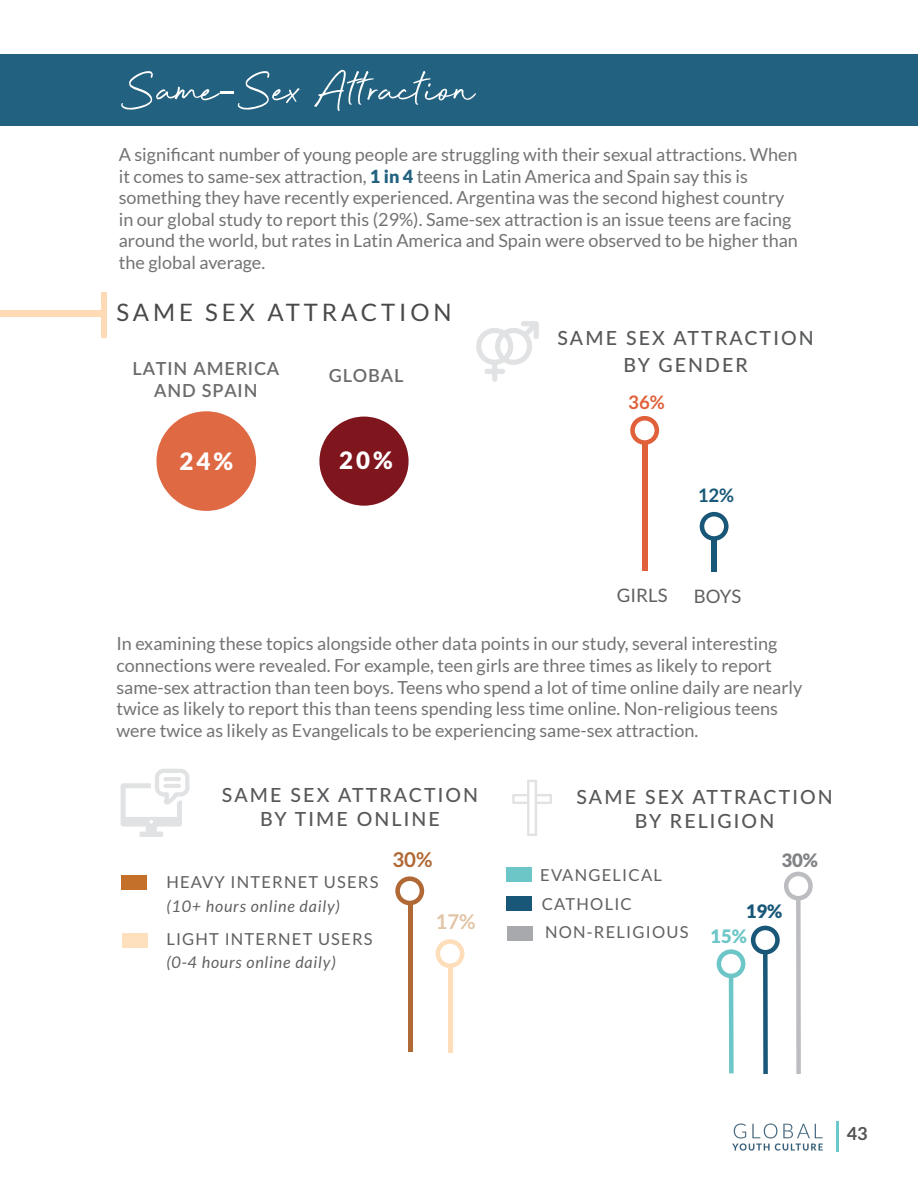
<style>
.page{position:relative;width:918px;height:1188px;background:#fff}
.page>*{position:absolute;margin:0;border:0;box-sizing:border-box;transform-origin:0 0}
.t1{font:57px "Beyond Infinity";color:#fff}
.t2{font:24px "Lato";letter-spacing:.16em;color:#484948}
.t3{font:900 24px "Lato";color:#fff}
.t4{font:700 20.4px "Lato";color:#b06835}
.t5{font:700 20.4px "Lato";color:#e2c5a7}
.t6{font:500 19.5px/24px "Lato";letter-spacing:.11em;color:#57585a;text-align:center}
.t7{font:18.6px "Lato";color:#606160}
.t8{font:700 18.6px "Lato";color:#e0603a}
.t9{font:700 18.6px "Lato";color:#185778}
.t10{font:900 18.6px "Lato";color:#6cc6c8}
.t11{font:900 18.6px "Lato";color:#185778}
.t12{font:900 18.6px "Lato";color:#808285}
.t13{font:18px/21.6px "Lato";color:#737373}
.t14{font:600 18px/21.6px "Lato";letter-spacing:.045em;color:#6b6b6b;text-align:center}
.t15{font:700 18px "Lato";color:#535252}
.t16{font:16.5px/28.5px "Lato";letter-spacing:.075em;color:#606160}
.t17{font:italic 16.05px "Lato";letter-spacing:.05em;color:#606160}
.s1{font-family:"Lato";font-weight:300}
.s2{font-weight:900;color:#22617f}
</style>
<div class="page">
<hr style="left:836px;top:1121px;width:3px;height:31px;background:#6bc9cc">
<img style="left:732px;top:1123px;width:91px;height:28px">
<div style="left:0;top:54px;width:918px;height:71px;background:#22617f"></div>
<svg style="left:156px;top:411px;width:100px;height:100px"></svg>
<svg style="left:319px;top:417px;width:90px;height:89px"></svg>
<div style="left:642px;top:443px;width:6px;height:127px;background:#e0603a"></div>
<svg style="left:630px;top:416px;width:29px;height:29px"></svg>
<div style="left:712px;top:534px;width:5px;height:38px;background:#185778"></div>
<svg style="left:700px;top:512px;width:29px;height:29px"></svg>
<svg style="left:476px;top:321px;width:63px;height:61px"></svg>
<div style="left:121px;top:875px;width:26px;height:15px;background:#c57028"></div>
<div style="left:122px;top:933px;width:26px;height:15px;background:#fee0bd"></div>
<svg style="left:121px;top:769px;width:69px;height:68px"></svg>
<hr style="left:163px;top:777px;width:18px;height:4px;background:#e1e2e4;border-radius:2px">
<hr style="left:163px;top:784px;width:18px;height:4px;background:#e1e2e4;border-radius:2px">
<hr style="left:448px;top:943px;width:4px;height:109px;background:#fedeba">
<svg style="left:436px;top:939px;width:28px;height:29px"></svg>
<hr style="left:408px;top:903px;width:4px;height:149px;background:#b06835">
<svg style="left:395px;top:876px;width:29px;height:29px"></svg>
<div style="left:507px;top:867px;width:25px;height:15px;background:#6cc6c8"></div>
<div style="left:506px;top:896px;width:26px;height:15px;background:#185778"></div>
<div style="left:507px;top:926px;width:26px;height:15px;background:#a8a9ad"></div>
<div style="left:729px;top:976px;width:5px;height:97px;background:#6cc6c8"></div>
<svg style="left:717px;top:949px;width:28px;height:29px"></svg>
<div style="left:763px;top:952px;width:5px;height:121px;background:#185778"></div>
<svg style="left:751px;top:926px;width:29px;height:29px"></svg>
<div style="left:796px;top:898px;width:5px;height:175px;background:#bcbdc0"></div>
<svg style="left:784px;top:872px;width:29px;height:28px"></svg>
<svg style="left:512px;top:780px;width:40px;height:56px"></svg>
<div style="left:0;top:310px;width:105px;height:7px;background:#ffdbb5"></div>
<div style="left:101px;top:292px;width:6px;height:45px;background:#ffdbb5"></div>
<h1 class="t1" style="left:120px;top:60px;width:355px">Same<span class="s1">-</span>Sex Attraction</h1>
<p class="t13" style="left:119px;top:143px;width:681px">A significant number of young people are struggling with their sexual attractions. When it comes to same-sex attraction, <span class="s2">1 in 4</span> teens in Latin America and Spain say this is something they have recently experienced. Argentina was the second highest country in our global study to report this (29%). Same-sex attraction is an issue teens are facing around the world, but rates in Latin America and Spain were observed to be higher than the global average.</p>
<h2 class="t2" style="left:116px;top:299px;width:337px">SAME SEX ATTRACTION</h2>
<p class="t14" style="left:133px;top:357px;width:148px">LATIN AMERICA<br>AND SPAIN</p>
<p class="t14" style="left:329px;top:364px;width:76px">GLOBAL</p>
<h2 class="t3" style="left:180px;top:447px;width:55px">24%</h2>
<h2 class="t3" style="left:339px;top:446px;width:55px">20%</h2>
<p class="t6" style="left:557px;top:323px;width:258px;line-height:27px">SAME SEX ATTRACTION<br>BY GENDER</p>
<p class="t8" style="left:628px;top:392px;width:38px">36%</p>
<p class="t9" style="left:698px;top:485px;width:38px">12%</p>
<p class="t7" style="left:617px;top:584px;width:52px">GIRLS</p>
<p class="t7" style="left:694px;top:586px;width:49px">BOYS</p>
<p class="t13" style="left:116px;top:633px;width:688px">In examining these topics alongside other data points in our study, several interesting connections were revealed. For example, teen girls are three times as likely to report same-sex attraction than teen boys. Teens who spend a lot of time online daily are nearly twice as likely to report this than teens spending less time online. Non-religious teens were twice as likely as Evangelicals to be experiencing same-sex attraction.</p>
<p class="t6" style="left:222px;top:782px;width:258px">SAME SEX ATTRACTION<br>BY TIME ONLINE</p>
<p class="t4" style="left:392px;top:848px;width:42px">30%</p>
<p class="t16" style="left:166px;top:868px;width:214px">HEAVY INTERNET USERS</p>
<p class="t17" style="left:166px;top:897px;width:175px">(10+ hours online daily)</p>
<p class="t16" style="left:166px;top:924px;width:208px">LIGHT INTERNET USERS</p>
<p class="t17" style="left:166px;top:954px;width:171px">(0-4 hours online daily)</p>
<p class="t5" style="left:436px;top:910px;width:42px">17%</p>
<p class="t6" style="left:577px;top:784px;width:258px">SAME SEX ATTRACTION<br>BY RELIGION</p>
<p class="t16" style="left:540px;top:861px;width:150px">EVANGELICAL<br>CATHOLIC<br>NON-RELIGIOUS</p>
<p class="t12" style="left:781px;top:849px;width:38px">30%</p>
<p class="t11" style="left:746px;top:900px;width:38px">19%</p>
<p class="t10" style="left:710px;top:925px;width:38px">15%</p>
<p class="t15" style="left:847px;top:1124px;width:22px">43</p>
</div>
